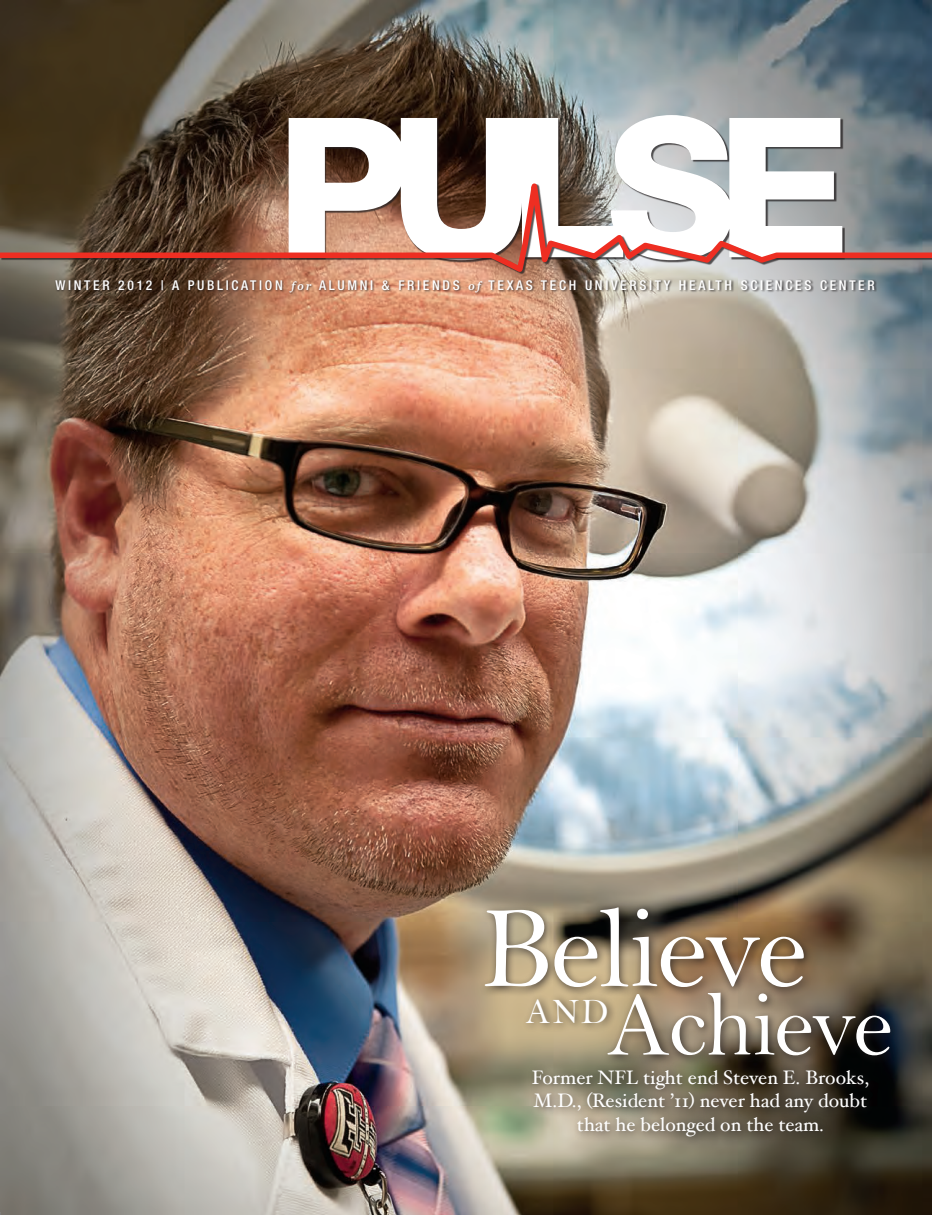
<style>
.page{position:relative;width:932px;height:1215px;background:#fff}
.page>*{position:absolute;margin:0;border:0;box-sizing:border-box;transform-origin:0 0}
.t1{font:117.15px "Bell";letter-spacing:-.02em;color:#fff}
.t2{font:92.55px "Bell";letter-spacing:-.02em;color:#fff}
.t3{font:36px "Bell";color:#fff}
.t4{font:19.5px/23.4px "Hoefler Text";color:#fff;text-align:center}
.AlumProfile_DEGREE{font:500 condensed 13.5px "Helvetica Neue LT Std";letter-spacing:.2em;color:#fff}
.s1{font-family:"Charter ITC";font-weight:700;font-style:italic;font-stretch:normal;font-size:12px}
</style>
<div class="page">
<img style="left:0;top:0;width:931px;height:1215px">
<svg style="left:288px;top:115px;width:554px;height:34px"></svg>
<div style="left:55px;top:279px;width:822px;height:16px;background:#231f20;opacity:.75"></div>
<img style="left:0;top:149px;width:932px;height:133px">
<div style="left:528px;top:1064px;width:349px;height:81px;background:#231f20;opacity:.75"></div>
<div style="left:479px;top:902px;width:334px;height:95px;background:#231f20;opacity:.75"></div>
<div style="left:602px;top:987px;width:298px;height:79px;background:#231f20;opacity:.75"></div>
<div style="left:521px;top:993px;width:96px;height:40px;background:#231f20;opacity:.75"></div>
<p class="AlumProfile_DEGREE" style="left:55px;top:277px;width:820px">WINTER 2012 | A PUBLICATION <span class="s1">for</span> ALUMNI &amp; FRIENDS <span class="s1">of</span> TEXAS TECH UNIVERSITY HEALTH SCIENCES CENTER</p>
<p class="t1" style="left:480px;top:879px;width:327px">Believe</p>
<p class="t2" style="left:607px;top:970px;width:287px">Achieve</p>
<p class="t3" style="left:526px;top:990px;width:84px">AND</p>
<p class="t4" style="left:532px;top:1065px;width:339px">Former NFL tight end Steven E. Brooks,<br>M.D., (Resident ’11) never had any doubt that he belonged on the team.</p>
</div>
